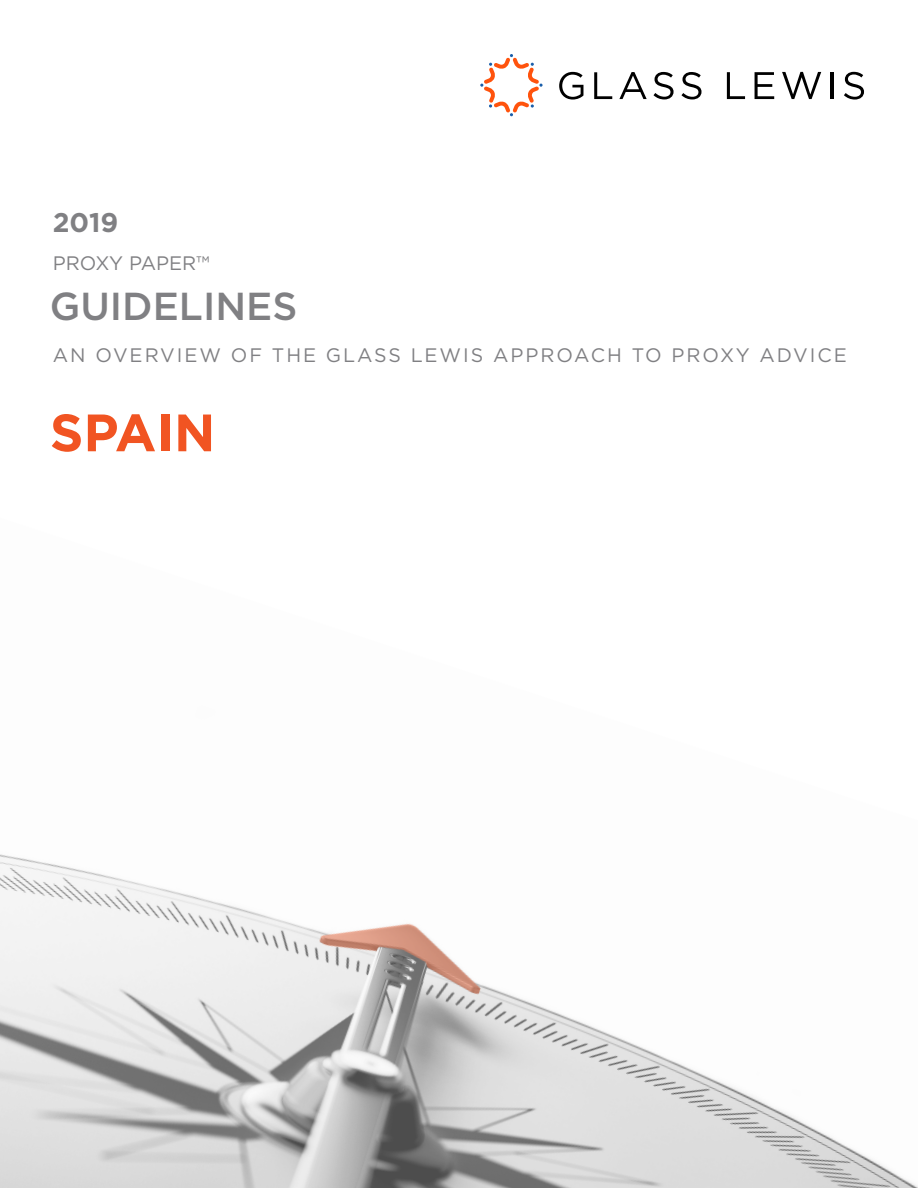
<style>
.page{position:relative;width:918px;height:1188px;background:#fff}
.page>*{position:absolute;margin:0;border:0;box-sizing:border-box;transform-origin:0 0}
.t1{font:700 52.5px "Gotham";color:#f15422}
.t2{font:500 39px "Gotham";color:#808083}
.t3{font:700 27px "Gotham";color:#808083}
.TOC_leader_level_3{font:19.5px "Gotham";letter-spacing:.1em;color:#808083}
.TOC_leader_level_3-2{font:19.5px "Gotham";color:#808083}
</style>
<div class="page">
<img style="left:0;top:854px;width:918px;height:334px">
<svg style="left:559px;top:72px;width:24px;height:28px"></svg>
<svg style="left:594px;top:72px;width:18px;height:27px"></svg>
<svg style="left:619px;top:72px;width:28px;height:27px"></svg>
<svg style="left:654px;top:72px;width:20px;height:27px"></svg>
<svg style="left:681px;top:72px;width:21px;height:27px"></svg>
<svg style="left:727px;top:72px;width:18px;height:27px"></svg>
<svg style="left:755px;top:72px;width:19px;height:27px"></svg>
<svg style="left:782px;top:72px;width:39px;height:27px"></svg>
<hr style="left:831px;top:72px;width:3px;height:27px;background:#000">
<svg style="left:844px;top:72px;width:20px;height:28px"></svg>
<svg style="left:480px;top:54px;width:63px;height:62px"></svg>
<p class="t3" style="left:53px;top:205px;width:67px">2019</p>
<p class="TOC_leader_level_3-2" style="left:53px;top:250px;width:158px">PROXY PAPER™</p>
<p class="t2" style="left:50px;top:281px;width:249px">GUIDELINES</p>
<p class="TOC_leader_level_3" style="left:53px;top:343px;width:796px">AN OVERVIEW OF THE GLASS LEWIS APPROACH TO PROXY ADVICE</p>
<p class="t1" style="left:50px;top:398px;width:167px">SPAIN</p>
</div>
